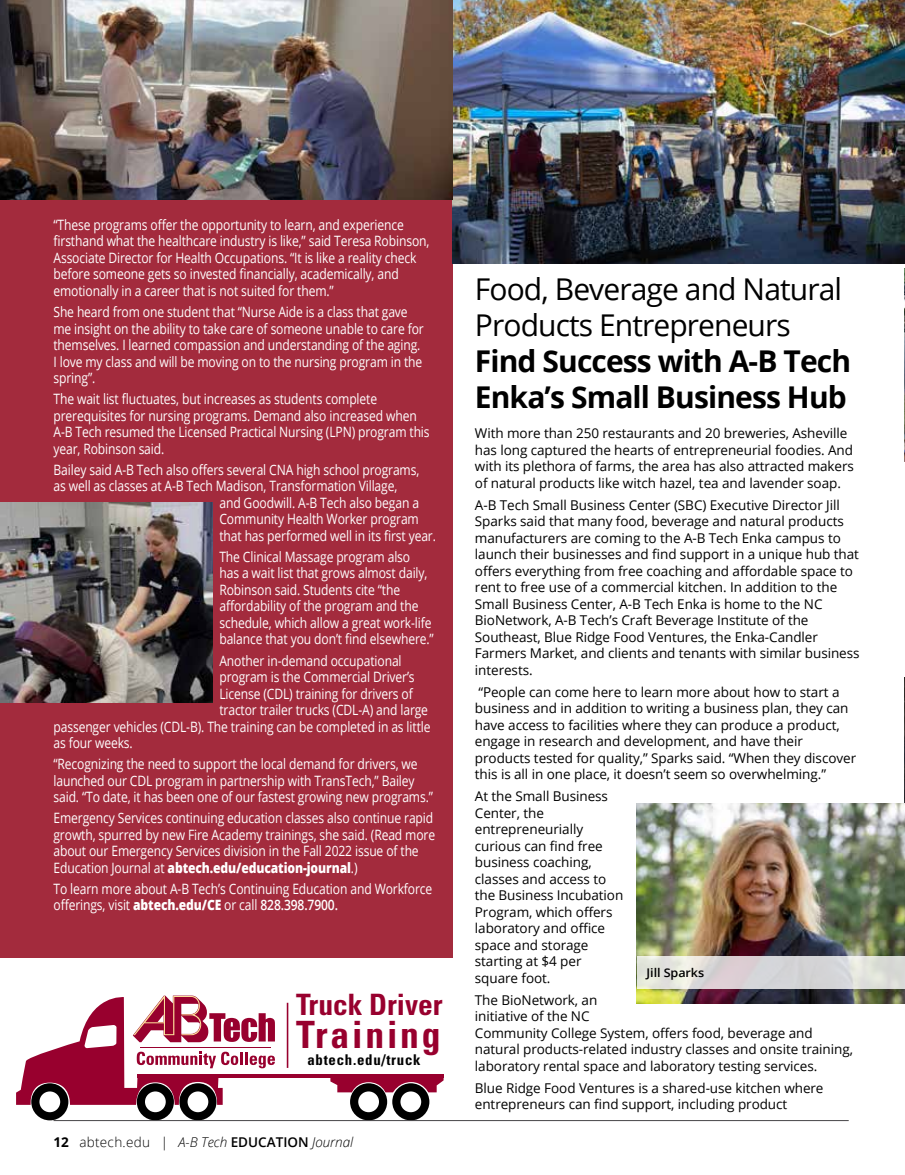
<style>
.page{position:relative;width:905px;height:1175px;background:#fff}
.page>*{position:absolute;margin:0;border:0;box-sizing:border-box;transform-origin:0 0}
.t1{font:700 condensed 37.65px "Univers LT Std";letter-spacing:.075em;color:#98002e}
.Headline{font:30px/36px "Open Sans";letter-spacing:-.03em;color:#000}
.t2{font:700 condensed 29.4px "Univers LT Std";color:#98002e}
.t3{font:700 condensed 14.85px "Univers LT Std";letter-spacing:.05em;color:#000}
.t4{font:14.25px/16.5px "Open Sans";letter-spacing:-.01em;color:#fff;scale:.85 1}
.Body_copy{font:13.5px/16.5px "Open Sans";letter-spacing:-.005em;color:#000}
.t5{font:italic 300 13.5px "Open Sans";color:#000}
.Cutline{font:600 12px "Open Sans";letter-spacing:-.005em;color:#000;scale:1.05 1}
.s1{font-weight:800}
.s2{font-weight:600}
.s3{font-weight:700;font-style:normal}
.s4{font-style:normal}
.s5{font-weight:600;font-style:normal}
.s6{font-weight:700}
</style>
<div class="page">
<div style="left:0;top:0;width:452px;height:957px;background:#a32b3d"></div>
<hr style="left:287px;top:1002px;width:1px;height:65px;background:#98002e">
<svg style="left:16px;top:995px;width:259px;height:109px"></svg>
<svg style="left:330px;top:1077px;width:113px;height:15px"></svg>
<div style="left:350px;top:1083px;width:37px;height:37px;background:#000;border-radius:50%"></div>
<div style="left:358px;top:1091px;width:21px;height:21px;background:#fff;border-radius:50%"></div>
<div style="left:392px;top:1083px;width:37px;height:37px;background:#000;border-radius:50%"></div>
<div style="left:400px;top:1091px;width:21px;height:21px;background:#fff;border-radius:50%"></div>
<div style="left:179px;top:1083px;width:37px;height:37px;background:#000;border-radius:50%"></div>
<div style="left:187px;top:1091px;width:21px;height:21px;background:#fff;border-radius:50%"></div>
<div style="left:137px;top:1083px;width:37px;height:37px;background:#000;border-radius:50%"></div>
<div style="left:145px;top:1091px;width:21px;height:21px;background:#fff;border-radius:50%"></div>
<div style="left:31px;top:1083px;width:37px;height:37px;background:#000;border-radius:50%"></div>
<div style="left:39px;top:1091px;width:21px;height:21px;background:#fff;border-radius:50%"></div>
<svg style="left:137px;top:1073px;width:306px;height:4px"></svg>
<hr style="left:53px;top:1120px;width:795px;height:1px;background:#464547">
<img style="left:904px;top:268px;width:1px;height:193px">
<img style="left:904px;top:677px;width:1px;height:179px">
<img style="left:452px;top:0;width:452px;height:264px">
<img style="left:636px;top:803px;width:268px;height:200px">
<img style="left:0;top:0;width:452px;height:200px">
<img style="left:0;top:502px;width:213px;height:200px">
<svg style="left:636px;top:956px;width:268px;height:32px;background:#dad9d7"></svg>
<p class="t4" style="left:53px;top:216px;width:444px">“These programs offer the opportunity to learn, and experience firsthand what the healthcare industry is like,” said Teresa Robinson, Associate Director for Health Occupations. “It is like a reality check before someone gets so invested financially, academically, and emotionally in a career that is not suited for them.”</p>
<p class="t4" style="left:53px;top:303px;width:437px">She heard from one student that “Nurse Aide is a class that gave me insight on the ability to take care of someone unable to care for themselves. I learned compassion and understanding of the aging.<br>I love my class and will be moving on to the nursing program in the spring”.</p>
<p class="t4" style="left:53px;top:390px;width:444px">The wait list fluctuates, but increases as students complete prerequisites for nursing programs. Demand also increased when A-B Tech resumed the Licensed Practical Nursing (LPN) program this year, Robinson said.</p>
<p class="t4" style="left:53px;top:461px;width:432px">Bailey said A-B Tech also offers several CNA high school programs,</p>
<p class="t4" style="left:53px;top:477px;width:406px">as well as classes at A-B Tech Madison, Transformation Village,</p>
<p class="t4" style="left:219px;top:494px;width:236px">and Goodwill. A-B Tech also began a</p>
<p class="t4" style="left:219px;top:510px;width:236px">Community Health Worker program</p>
<p class="t4" style="left:219px;top:527px;width:256px">that has performed well in its first year.</p>
<p class="t4" style="left:219px;top:548px;width:254px">The Clinical Massage program also<br>has a wait list that grows almost daily, Robinson said. Students cite “the affordability of the program and the schedule, which allow a great work-life balance that you don’t find elsewhere.”</p>
<p class="t4" style="left:219px;top:651px;width:216px">Another in-demand occupational</p>
<p class="t4" style="left:219px;top:668px;width:231px">program is the Commercial Driver’s</p>
<p class="t4" style="left:219px;top:684px;width:229px">License (CDL) training for drivers of</p>
<p class="t4" style="left:219px;top:701px;width:247px">tractor trailer trucks (CDL-A) and large</p>
<p class="t4" style="left:53px;top:717px;width:445px">passenger vehicles (CDL-B). The training can be completed in as little</p>
<p class="t4" style="left:53px;top:734px;width:95px">as four weeks.</p>
<p class="t4" style="left:53px;top:755px;width:448px">“Recognizing the need to support the local demand for drivers, we launched our CDL program in partnership with TransTech,” Bailey said. “To date, it has been one of our fastest growing new programs.”</p>
<p class="t4" style="left:53px;top:809px;width:450px">Emergency Services continuing education classes also continue rapid growth, spurred by new Fire Academy trainings, she said. (Read more about our Emergency Services division in the Fall 2022 issue of the Education Journal at <span class="s1">abtech.edu/education-journal</span>.)</p>
<p class="t4" style="left:53px;top:880px;width:447px">To learn more about A-B Tech’s Continuing Education and Workforce offerings, visit <span class="s1">abtech.edu/CE</span> or call <span class="s2">828.398.7900.</span></p>
<p class="t2" style="left:296px;top:986px;width:148px">Truck Driver</p>
<p class="t1" style="left:296px;top:1011px;width:146px">Training</p>
<p class="t3" style="left:307px;top:1050px;width:115px">abtech.edu/truck</p>
<p class="t5" style="left:53px;top:1132px;width:301px"><span class="s3">12</span> <span class="s4">abtech.edu |</span> A-B Tech <span class="s5">EDUCATION</span> Journal</p>
<p class="Headline" style="left:475px;top:270px;width:377px">Food, Beverage and Natural<br>Products Entrepreneurs<br><span class="s6">Find Success with A-B Tech<br>Enka’s Small Business Hub</span></p>
<p class="Body_copy" style="left:475px;top:425px;width:380px">With more than 250 restaurants and 20 breweries, Asheville has long captured the hearts of entrepreneurial foodies. And with its plethora of farms, the area has also attracted makers of natural products like witch hazel, tea and lavender soap.</p>
<p class="Body_copy" style="left:475px;top:496px;width:386px">A-B Tech Small Business Center (SBC) Executive Director Jill Sparks said that many food, beverage and natural products manufacturers are coming to the A-B Tech Enka campus to launch their businesses and find support in a unique hub that offers everything from free coaching and affordable space to rent to free use of a commercial kitchen. In addition to the Small Business Center, A-B Tech Enka is home to the NC BioNetwork, A-B Tech’s Craft Beverage Institute of the Southeast, Blue Ridge Food Ventures, the Enka-Candler Farmers Market, and clients and tenants with similar business interests.</p>
<p class="Body_copy" style="left:475px;top:683px;width:383px">“People can come here to learn more about how to start a business and in addition to writing a business plan, they can have access to facilities where they can produce a product, engage in research and development, and have their products tested for quality,” Sparks said. “When they discover this is all in one place, it doesn’t seem so overwhelming.”</p>
<p class="Body_copy" style="left:475px;top:787px;width:150px">At the Small Business<br>Center, the entrepreneurially curious can find free business coaching, classes and access to the Business Incubation<br>Program, which offers laboratory and office space and storage starting at $4 per square foot.</p>
<p class="Body_copy" style="left:475px;top:991px;width:379px">The BioNetwork, an<br>initiative of the NC<br>Community College System, offers food, beverage and natural products-related industry classes and onsite training, laboratory rental space and laboratory testing services.</p>
<p class="Body_copy" style="left:475px;top:1079px;width:350px">Blue Ridge Food Ventures is a shared-use kitchen where entrepreneurs can find support, including product</p>
<p class="Cutline" style="left:646px;top:964px;width:56px">Jill Sparks</p>
</div>
